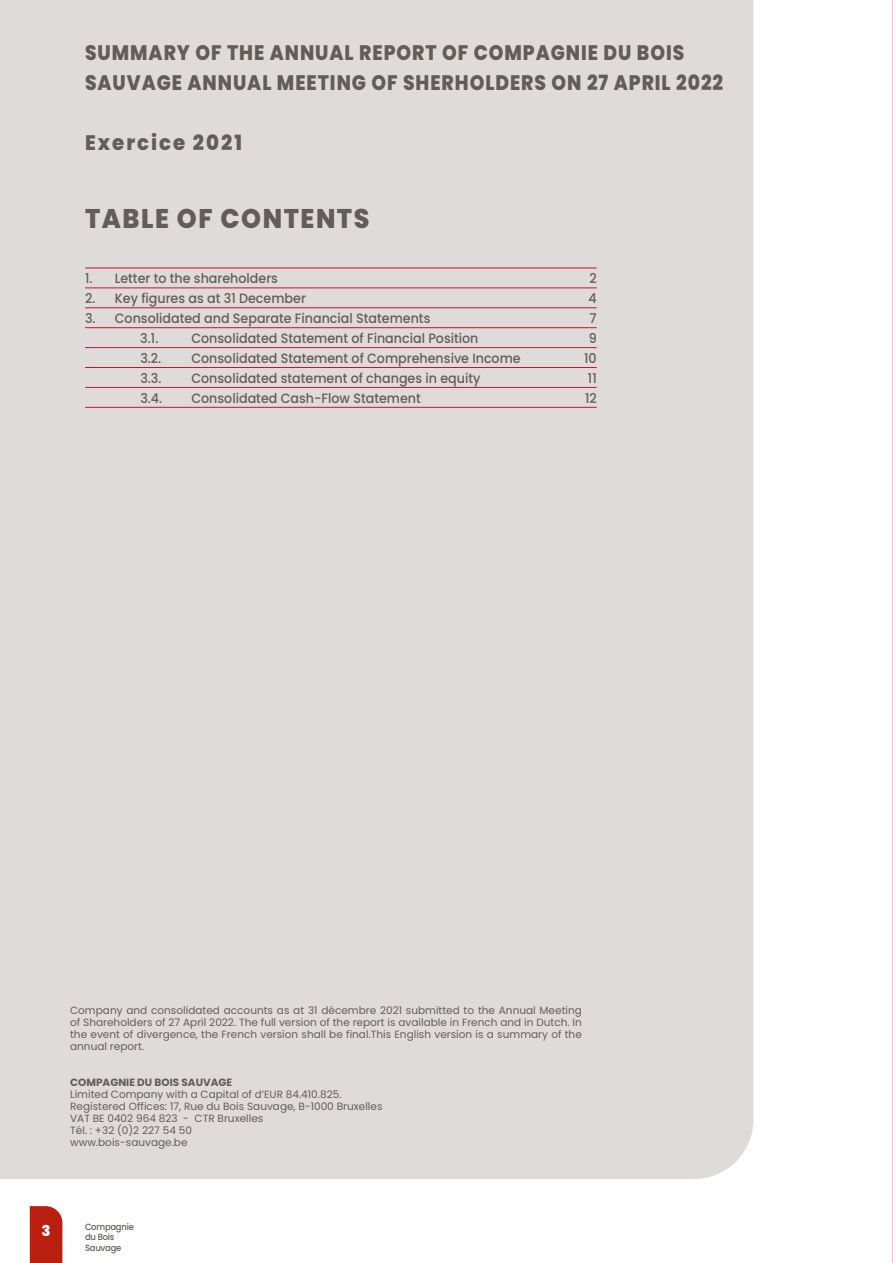
<style>
.page{position:relative;width:893px;height:1263px;background:#fff}
.page>*{position:absolute;margin:0;border:0;box-sizing:border-box;transform-origin:0 0}
.t1{font:800 27px "Poppins";letter-spacing:.06em;color:#655b58;scale:.94 1}
.t2{font:800 21px/30px "Poppins";letter-spacing:.05em;color:#655b58;scale:.89 1}
.t3{font:800 21px "Poppins";letter-spacing:.1em;color:#655b58;scale:.94 1}
.t4{font:800 15px "Poppins";color:#fff}
.t5{font:500 13.5px "Poppins";color:#655b58;scale:.94 1}
.t6{font:10.5px/12px "Poppins";color:#655b58;text-align:justify}
.t7{font:700 10.5px "Poppins";color:#655b58}
.t8{font:500 9px/10.8px "Poppins";letter-spacing:-.03em;color:#655b58;scale:.94 1}
</style>
<div class="page">
<div style="left:30px;top:1206px;width:32px;height:57px;background:#b91e0f"></div>
<div style="left:0;top:0;width:753px;height:1179px;background:#e0dbdb"></div>
<hr style="left:85px;top:268px;width:512px;height:1px;background:#c11927">
<hr style="left:85px;top:288px;width:512px;height:1px;background:#c11927">
<hr style="left:85px;top:307px;width:512px;height:1px;background:#c11927">
<hr style="left:85px;top:327px;width:512px;height:1px;background:#c11927">
<hr style="left:85px;top:347px;width:512px;height:1px;background:#c11927">
<hr style="left:85px;top:367px;width:512px;height:1px;background:#c11927">
<hr style="left:85px;top:387px;width:512px;height:1px;background:#c11927">
<hr style="left:85px;top:407px;width:512px;height:1px;background:#c11927">
<hr style="left:892px;top:0;width:1px;height:1263px;background:#ec6fad">
<h2 class="t2" style="left:85px;top:38px;width:719px">SUMMARY OF THE ANNUAL REPORT OF COMPAGNIE DU BOIS<br>SAUVAGE ANNUAL MEETING OF SHERHOLDERS ON 27 APRIL 2022</h2>
<h2 class="t3" style="left:85px;top:131px;width:168px">Exercice 2021</h2>
<h1 class="t1" style="left:85px;top:203px;width:304px">TABLE OF CONTENTS</h1>
<p class="t5" style="left:85px;top:271px;width:207px">1. Letter to the shareholders</p>
<p class="t5" style="left:589px;top:271px;width:9px">2</p>
<p class="t5" style="left:85px;top:291px;width:236px">2. Key figures as at 31 December</p>
<p class="t5" style="left:588px;top:291px;width:10px">4</p>
<p class="t5" style="left:85px;top:311px;width:369px">3. Consolidated and Separate Financial Statements</p>
<p class="t5" style="left:590px;top:311px;width:9px">7</p>
<p class="t5" style="left:140px;top:330px;width:21px">3.1.</p>
<p class="t5" style="left:191px;top:330px;width:307px">Consolidated Statement of Financial Position</p>
<p class="t5" style="left:589px;top:330px;width:10px">9</p>
<p class="t5" style="left:140px;top:350px;width:24px">3.2.</p>
<p class="t5" style="left:191px;top:350px;width:352px">Consolidated Statement of Comprehensive Income</p>
<p class="t5" style="left:584px;top:350px;width:15px">10</p>
<p class="t5" style="left:140px;top:370px;width:24px">3.3.</p>
<p class="t5" style="left:191px;top:370px;width:309px">Consolidated statement of changes in equity</p>
<p class="t5" style="left:588px;top:370px;width:11px">11</p>
<p class="t5" style="left:140px;top:390px;width:25px">3.4.</p>
<p class="t5" style="left:191px;top:390px;width:246px">Consolidated Cash-Flow Statement</p>
<p class="t5" style="left:585px;top:390px;width:14px">12</p>
<p class="t6" style="left:70px;top:1005px;width:513px">Company and consolidated accounts as at 31 décembre 2021 submitted to the Annual Meeting of Shareholders of 27 April 2022. The full version of the report is available in French and in Dutch. In the event of divergence, the French version shall be final.This English version is a summary of the annual report.</p>
<p class="t7" style="left:70px;top:1077px;width:163px">COMPAGNIE DU BOIS SAUVAGE</p>
<p class="t6" style="left:70px;top:1089px;width:314px;text-align:left">Limited Company with a Capital of d’EUR 84.410.825.<br>Registered Offices: 17, Rue du Bois Sauvage, B-1000 Bruxelles VAT BE 0402 964 823 - CTR Bruxelles<br>Tél. : +32 (0)2 227 54 50<br>www.bois-sauvage.be</p>
<h3 class="t4" style="left:42px;top:1222px;width:11px">3</h3>
<p class="t8" style="left:85px;top:1221px;width:53px">Compagnie du Bois<br>Sauvage</p>
</div>
